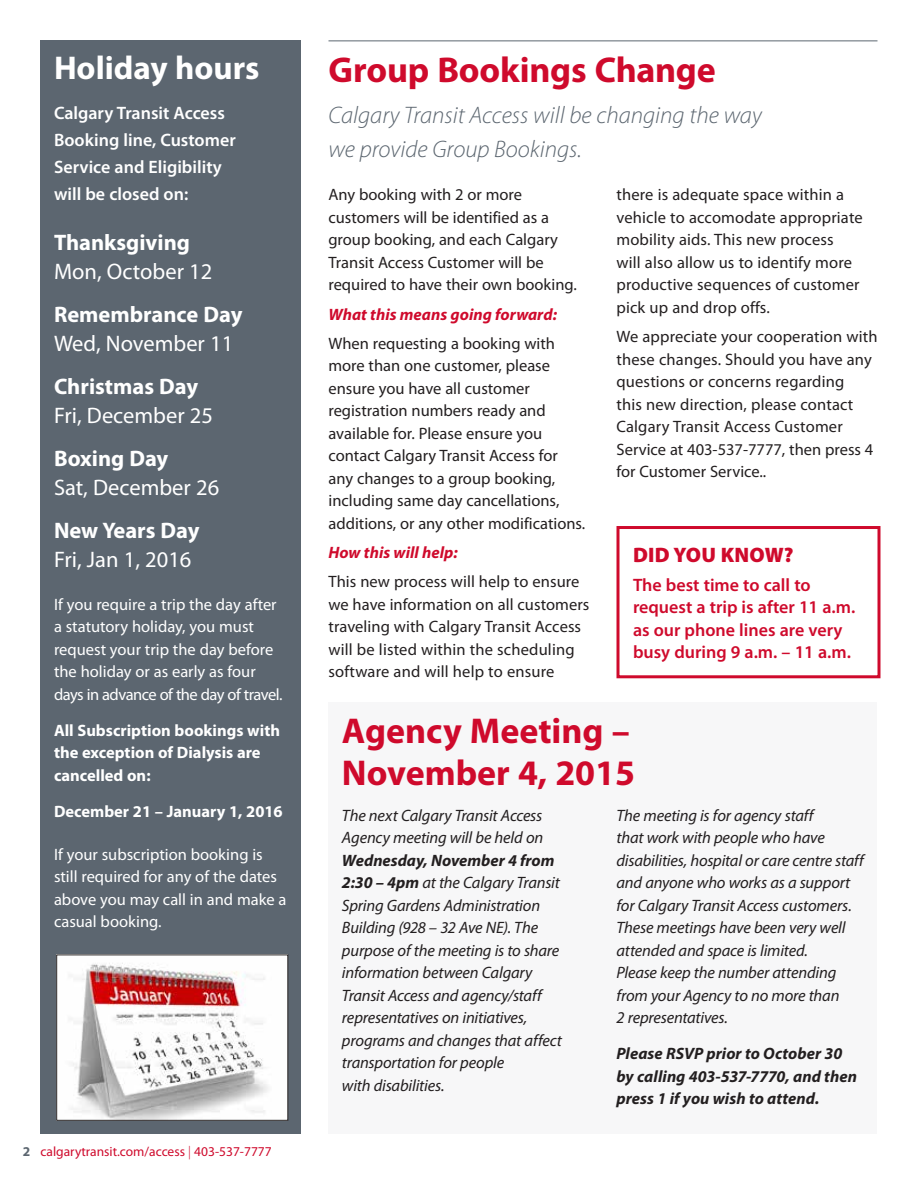
<style>
.page{position:relative;width:918px;height:1188px;background:#fff}
.page>*{position:absolute;margin:0;border:0;box-sizing:border-box;transform-origin:0 0}
.t1{font:700 36px/42px "Myriad Pro";color:#cf0a2c}
.t2{font:700 33px "Myriad Pro";color:#fff}
.t3{font:italic 300 24px/34.5px "Myriad Pro";color:#5c6670}
.t4{font:22.5px "Myriad Pro";color:#fff}
.t5{font:700 22.5px "Myriad Pro";color:#fff}
.t6{font:900 21px "Myriad Pro";letter-spacing:.01em;color:#cf0a2c}
.t7{font:600 18px/22.5px "Myriad Pro";color:#cf0a2c}
.t8{font:600 18px/27px "Myriad Pro";color:#fff}
.t9{font:16.5px/22.5px "Myriad Pro";color:#231f20}
.t10{font:italic 16.5px/22.5px "Myriad Pro";letter-spacing:-.01em;color:#231f20}
.t11{font:16.5px/22.5px "Myriad Pro";color:#fff}
.t12{font:700 16.5px/22.5px "Myriad Pro";color:#fff}
.t13{font:italic 700 16.5px/22.5px "Myriad Pro";letter-spacing:.005em;color:#231f20}
.t14{font:italic 700 16.5px "Myriad Pro";color:#cf0a2c}
.t15{font:13.5px "Myriad Pro";color:#cf0a2c}
.s1{font-weight:700;color:#5c6670}
.s2{font-weight:300}
.s3{font-weight:700}
</style>
<div class="page">
<div style="left:40px;top:40px;width:262px;height:1094px;background:#5c6670"></div>
<div style="left:328px;top:702px;width:550px;height:432px;background:#f7f7f8"></div>
<hr style="left:328px;top:40px;width:550px;height:1px;background:#5c6670">
<img style="left:59px;top:957px;width:227px;height:161px">
<div style="left:616px;top:526px;width:264px;height:152px;border:3px solid #cf0a2c"></div>
<h2 class="t2" style="left:54px;top:46px;width:207px">Holiday hours</h2>
<p class="t8" style="left:54px;top:99px;width:183px">Calgary Transit Access<br>Booking line, Customer<br>Service and Eligibility will be closed on:</p>
<h3 class="t5" style="left:54px;top:227px;width:138px">Thanksgiving</h3>
<h3 class="t4" style="left:54px;top:258px;width:160px">Mon, October 12</h3>
<h3 class="t5" style="left:54px;top:299px;width:190px">Remembrance Day</h3>
<h3 class="t4" style="left:54px;top:330px;width:181px">Wed, November 11</h3>
<h3 class="t5" style="left:54px;top:371px;width:146px">Christmas Day</h3>
<h3 class="t4" style="left:54px;top:402px;width:161px">Fri, December 25</h3>
<h3 class="t5" style="left:54px;top:443px;width:116px">Boxing Day</h3>
<h3 class="t4" style="left:54px;top:474px;width:167px">Sat, December 26</h3>
<h3 class="t5" style="left:54px;top:515px;width:147px">New Years Day</h3>
<h3 class="t4" style="left:54px;top:546px;width:139px">Fri, Jan 1, 2016</h3>
<p class="t11" style="left:54px;top:593px;width:230px">If you require a trip the day after a statutory holiday, you must request your trip the day before the holiday or as early as four days in advance of the day of travel.</p>
<p class="t12" style="left:54px;top:718px;width:228px">All Subscription bookings with the exception of Dialysis are cancelled on:</p>
<p class="t12" style="left:54px;top:799px;width:230px">December 21 – January 1, 2016</p>
<p class="t11" style="left:54px;top:843px;width:234px">If your subscription booking is still required for any of the dates above you may call in and make a casual booking.</p>
<p class="t15" style="left:23px;top:1143px;width:251px"><span class="s1">2</span> calgarytransit.com/access <span class="s2">|</span> 403-537-7777</p>
<h1 class="t1" style="left:328px;top:47px;width:389px">Group Bookings Change</h1>
<h3 class="t3" style="left:328px;top:98px;width:435px">Calgary Transit Access will be changing the way we provide Group Bookings.</h3>
<p class="t9" style="left:328px;top:183px;width:250px">Any booking with 2 or more customers will be identified as a group booking, and each Calgary<br>Transit Access Customer will be required to have their own booking.</p>
<p class="t14" style="left:328px;top:303px;width:230px">What this means going forward:</p>
<p class="t9" style="left:328px;top:332px;width:258px">When requesting a booking with more than one customer, please ensure you have all customer registration numbers ready and available for. Please ensure you contact Calgary Transit Access for any changes to a group booking, including same day cancellations, additions, or any other modifications.</p>
<p class="t14" style="left:328px;top:542px;width:131px">How this will help:</p>
<p class="t9" style="left:328px;top:570px;width:262px">This new process will help to ensure we have information on all customers traveling with Calgary Transit Access will be listed within the scheduling software and will help to ensure</p>
<p class="t9" style="left:617px;top:183px;width:248px">there is adequate space within a vehicle to accomodate appropriate mobility aids. This new process<br>will also allow us to identify more productive sequences of customer pick up and drop offs.</p>
<p class="t9" style="left:617px;top:325px;width:262px">We appreciate your cooperation with these changes. Should you have any questions or concerns regarding<br>this new direction, please contact Calgary Transit Access Customer Service at 403-537-7777, then press 4 for Customer Service..</p>
<p class="t6" style="left:633px;top:541px;width:162px">DID YOU KNOW?</p>
<p class="t7" style="left:633px;top:573px;width:224px">The best time to call to request a trip is after 11 a.m. as our phone lines are very busy during 9 a.m. – 11 a.m.</p>
<h1 class="t1" style="left:342px;top:708px;width:295px">Agency Meeting –<br>November 4, 2015</h1>
<p class="t10" style="left:342px;top:803px;width:203px">The next Calgary Transit Access<br>Agency meeting will be held on</p>
<p class="t10" style="left:342px;top:848px;width:221px"><span class="s3">Wednesday, November 4 from<br>2:30 – 4pm</span> at the Calgary Transit<br>Spring Gardens Administration<br>Building (928 – 32 Ave NE). The purpose of the meeting is to share information between Calgary<br>Transit Access and agency/staff representatives on initiatives, programs and changes that affect transportation for people<br>with disabilities.</p>
<p class="t10" style="left:616px;top:804px;width:249px">The meeting is for agency staff<br>that work with people who have disabilities, hospital or care centre staff and anyone who works as a support for Calgary Transit Access customers.<br>These meetings have been very well attended and space is limited.<br>Please keep the number attending from your Agency to no more than<br>2 representatives.</p>
<p class="t13" style="left:616px;top:1042px;width:242px">Please RSVP prior to October 30 by calling 403-537-7770, and then press 1 if you wish to attend.</p>
</div>
